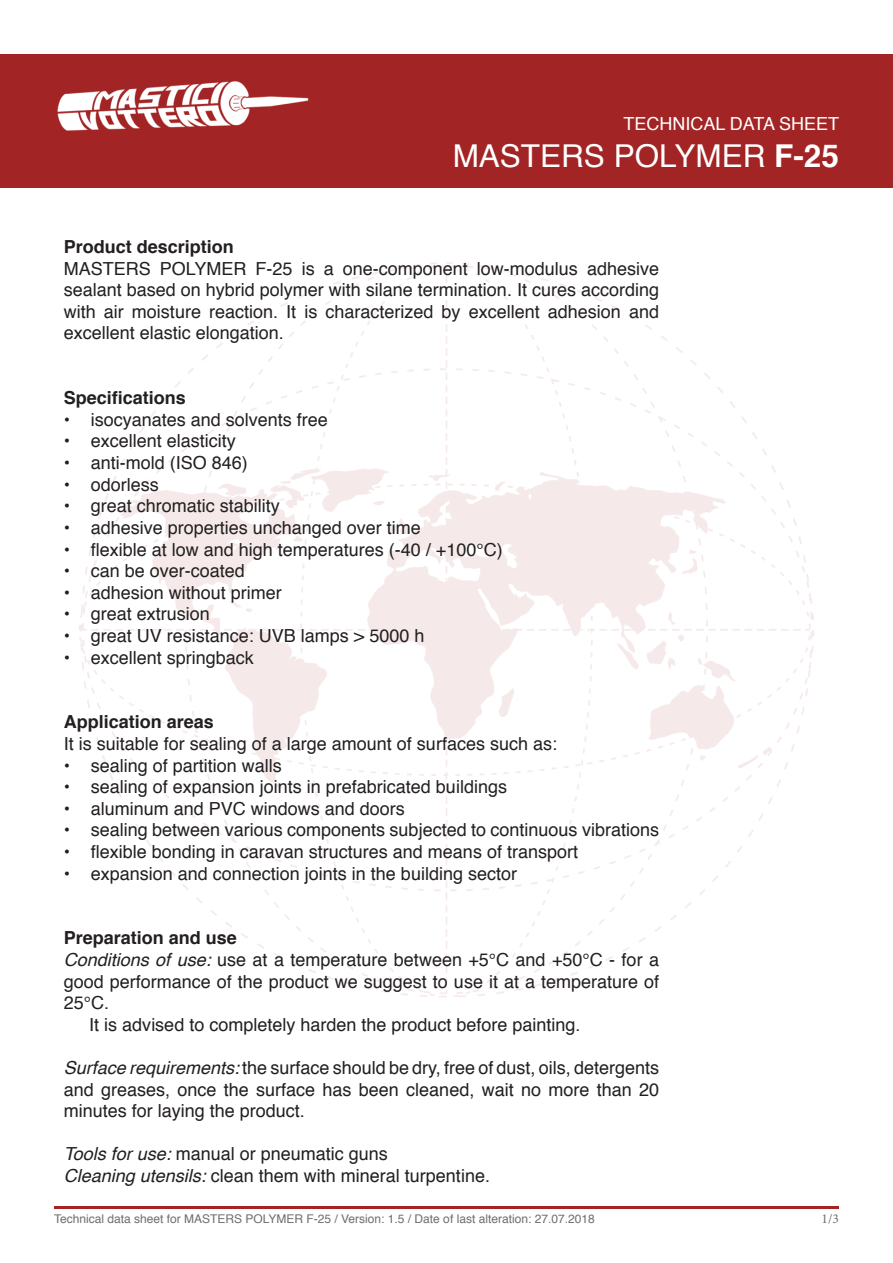
<style>
.page{position:relative;width:893px;height:1263px;background:#fff}
.page>*{position:absolute;margin:0;border:0;box-sizing:border-box;transform-origin:0 0}
.t1{font:31.5px "Helvetica";color:#fff}
.t2{font:18px/21.6px "Helvetica";color:#231f20;text-align:justify}
.t3{font:700 18px "Helvetica";color:#231f20}
.t4{font:18px "Helvetica";color:#fff}
.t5{font:13.5px "Minion Pro";color:#6e6e6e}
.t6{font:12px "Helvetica";color:#6e6e6e}
.s1{font-weight:700}
.s2{font-style:italic}
</style>
<div class="page">
<img style="left:79px;top:262px;width:735px;height:736px">
<div style="left:0;top:54px;width:893px;height:133px;background:#a22425"></div>
<img style="left:57px;top:81px;width:252px;height:50px">
<hr style="left:54px;top:1206px;width:785px;height:3px;background:#a22425">
<p class="t4" style="left:623px;top:109px;width:217px">TECHNICAL DATA SHEET</p>
<p class="t1" style="left:453px;top:132px;width:388px">MASTERS POLYMER <span class="s1">F-25</span></p>
<p class="t3" style="left:64px;top:235px;width:172px">Product description</p>
<p class="t2" style="left:64px;top:258px;width:597px">MASTERS POLYMER F-25 is a one-component low-modulus adhesive sealant based on hybrid polymer with silane termination. It cures according with air moisture reaction. It is characterized by excellent adhesion and excellent elastic elongation.</p>
<p class="t3" style="left:64px;top:387px;width:124px">Specifications</p>
<p class="t2" style="left:64px;top:409px;width:266px">• isocyanates and solvents free</p>
<p class="t2" style="left:64px;top:431px;width:174px">• excellent elasticity</p>
<p class="t2" style="left:64px;top:452px;width:186px">• anti-mold (ISO 846)</p>
<p class="t2" style="left:64px;top:474px;width:97px">• odorless</p>
<p class="t2" style="left:64px;top:496px;width:218px">• great chromatic stability</p>
<p class="t2" style="left:64px;top:517px;width:359px">• adhesive properties unchanged over time</p>
<p class="t2" style="left:64px;top:539px;width:440px">• flexible at low and high temperatures (-40 / +100°C)</p>
<p class="t2" style="left:64px;top:560px;width:183px">• can be over-coated</p>
<p class="t2" style="left:64px;top:582px;width:220px">• adhesion without primer</p>
<p class="t2" style="left:64px;top:604px;width:148px">• great extrusion</p>
<p class="t2" style="left:64px;top:625px;width:362px">• great UV resistance: UVB lamps &gt; 5000 h</p>
<p class="t2" style="left:64px;top:647px;width:192px">• excellent springback</p>
<p class="t3" style="left:64px;top:711px;width:152px">Application areas</p>
<p class="t2" style="left:64px;top:733px;width:495px">It is suitable for sealing of a large amount of surfaces such as:</p>
<p class="t2" style="left:64px;top:755px;width:220px">• sealing of partition walls</p>
<p class="t2" style="left:64px;top:776px;width:445px">• sealing of expansion joints in prefabricated buildings</p>
<p class="t2" style="left:64px;top:798px;width:343px">• aluminum and PVC windows and doors</p>
<p class="t2" style="left:64px;top:820px;width:597px">• sealing between various components subjected to continuous vibrations</p>
<p class="t2" style="left:64px;top:841px;width:516px">• flexible bonding in caravan structures and means of transport</p>
<p class="t2" style="left:64px;top:863px;width:455px">• expansion and connection joints in the building sector</p>
<p class="t3" style="left:64px;top:927px;width:175px">Preparation and use</p>
<p class="t2" style="left:64px;top:949px;width:597px"><span class="s2">Conditions of use:</span> use at a temperature between +5°C and +50°C - for a good performance of the product we suggest to use it at a temperature of 25°C.</p>
<p class="t2" style="left:89px;top:1014px;width:493px">It is advised to completely harden the product before painting.</p>
<p class="t2" style="left:64px;top:1057px;width:597px"><span class="s2">Surface requirements:</span> the surface should be dry, free of dust, oils, detergents and greases, once the surface has been cleaned, wait no more than 20 minutes for laying the product.</p>
<p class="t2" style="left:64px;top:1144px;width:326px"><span class="s2">Tools for use:</span> manual or pneumatic guns</p>
<p class="t2" style="left:64px;top:1165px;width:428px"><span class="s2">Cleaning utensils:</span> clean them with mineral turpentine.</p>
<p class="t6" style="left:54px;top:1209px;width:542px">Technical data sheet for MASTERS POLYMER F-25 / Version: 1.5 / Date of last alteration: 27.07.2018</p>
<p class="t5" style="left:821px;top:1210px;width:19px">1/3</p>
</div>
